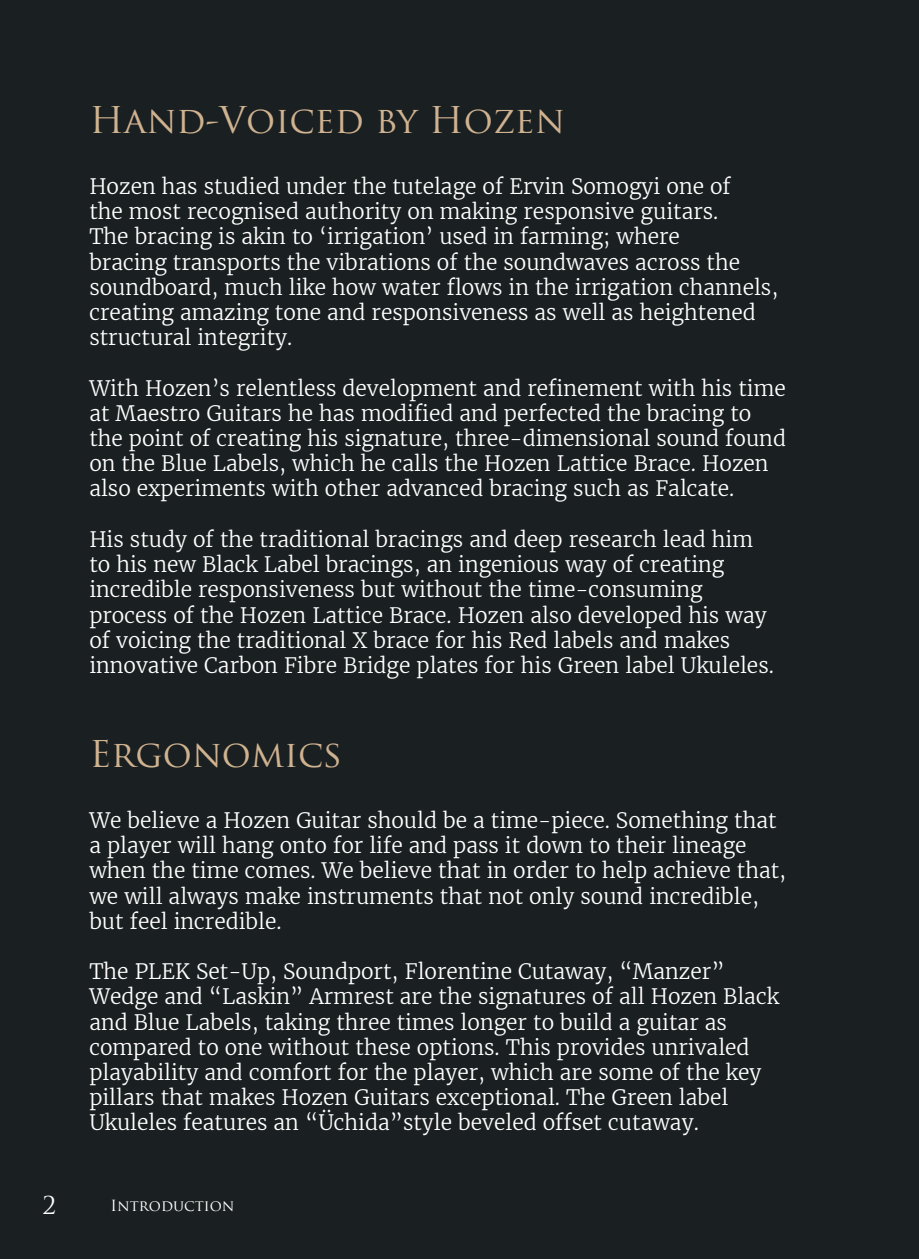
<style>
.page{position:relative;width:919px;height:1259px;background:#fff}
.page>*{position:absolute;margin:0;border:0;box-sizing:border-box;transform-origin:0 0}
.t1{font:36px "Trajan Pro";color:#cfb290}
.t2{font:24px "Trajan Pro";color:#fff}
.t3{font:300 21px/25.2px "Merriweather";color:#fff}
.t4{font:15px "Trajan Pro";color:#fff}
</style>
<div class="page">
<div style="left:0;top:0;width:918px;height:1259px;background:#1a1f21"></div>
<h1 class="t1" style="left:89px;top:97px;width:477px">Hand-Voiced by Hozen</h1>
<p class="t3" style="left:89px;top:174px;width:690px">Hozen has studied under the tutelage of Ervin Somogyi one of<br>the most recognised authority on making responsive guitars.<br>The bracing is akin to ‘irrigation’ used in farming; where<br>bracing transports the vibrations of the soundwaves across the soundboard, much like how water flows in the irrigation channels, creating amazing tone and responsiveness as well as heightened structural integrity.</p>
<p class="t3" style="left:89px;top:375px;width:698px">With Hozen’s relentless development and refinement with his time at Maestro Guitars he has modified and perfected the bracing to the point of creating his signature, three-dimensional sound found on the Blue Labels, which he calls the Hozen Lattice Brace. Hozen also experiments with other advanced bracing such as Falcate.</p>
<p class="t3" style="left:89px;top:527px;width:686px">His study of the traditional bracings and deep research lead him to his new Black Label bracings, an ingenious way of creating incredible responsiveness but without the time-consuming process of the Hozen Lattice Brace. Hozen also developed his way of voicing the traditional X brace for his Red labels and makes innovative Carbon Fibre Bridge plates for his Green label Ukuleles.</p>
<h1 class="t1" style="left:89px;top:731px;width:254px">Ergonomics</h1>
<p class="t3" style="left:89px;top:808px;width:698px">We believe a Hozen Guitar should be a time-piece. Something that a player will hang onto for life and pass it down to their lineage when the time comes. We believe that in order to help achieve that, we will always make instruments that not only sound incredible, but feel incredible.</p>
<p class="t3" style="left:89px;top:959px;width:691px">The PLEK Set-Up, Soundport, Florentine Cutaway, “Manzer” Wedge and “Laskin” Armrest are the signatures of all Hozen Black and Blue Labels, taking three times longer to build a guitar as compared to one without these options. This provides unrivaled playability and comfort for the player, which are some of the key pillars that makes Hozen Guitars exceptional. The Green label Ukuleles features an “Üchida”style beveled offset cutaway.</p>
<p class="t2" style="left:43px;top:1190px;width:15px">2</p>
<p class="t4" style="left:111px;top:1195px;width:125px">Introduction</p>
</div>
